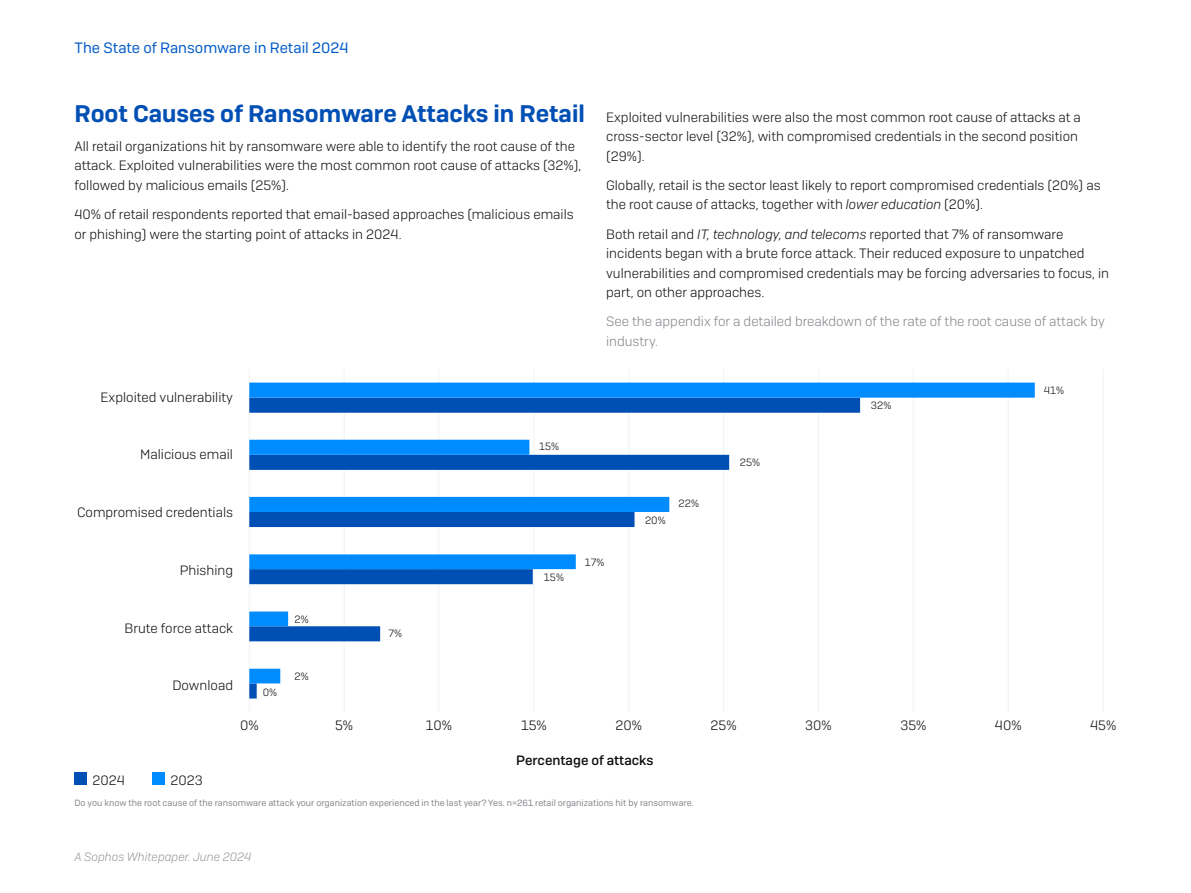
<style>
.page{position:relative;width:1191px;height:893px;background:#fff}
.page>*{position:absolute;margin:0;border:0;box-sizing:border-box;transform-origin:0 0}
.Subheading_1{font:600 24px "Sophos Sans";color:#004fb5}
.t1{font:15px "Sophos Sans";color:#005bc8}
.Body_Copy{font:300 13.5px/19.5px "Sophos Sans";color:#0d0d0e}
.See_the_appendix{font:300 13.5px/19.5px "Sophos Sans";color:#83868b}
.Subheading_4{font:500 13.5px "Sophos Sans";color:#0d0d0e}
.t2{font:italic 300 12px "Sophos Sans";color:#96989c}
.Body_Copy-2{font:300 10.5px "Sophos Sans";color:#0c0d0c}
.Body_Copy-3{font:300 10.5px "Sophos Sans";color:#0d0d0e}
.Note{font:9px "Sophos Sans";color:#83868b}
.s1{font-style:italic}
</style>
<div class="page">
<hr style="left:1102px;top:369px;width:1px;height:343px;background:#f0f2f4">
<hr style="left:1008px;top:369px;width:1px;height:343px;background:#f0f2f4">
<hr style="left:913px;top:369px;width:1px;height:343px;background:#f0f2f4">
<hr style="left:818px;top:369px;width:1px;height:343px;background:#f0f2f4">
<hr style="left:723px;top:369px;width:1px;height:343px;background:#f0f2f4">
<hr style="left:628px;top:369px;width:1px;height:343px;background:#f0f2f4">
<hr style="left:533px;top:369px;width:1px;height:343px;background:#f0f2f4">
<hr style="left:438px;top:369px;width:1px;height:343px;background:#f0f2f4">
<hr style="left:344px;top:369px;width:1px;height:343px;background:#f0f2f4">
<hr style="left:249px;top:369px;width:1px;height:343px;background:#f0f2f4">
<svg style="left:249px;top:383px;width:785px;height:300px"></svg>
<div style="left:74px;top:773px;width:12px;height:12px;background:#004fb5"></div>
<div style="left:152px;top:773px;width:12px;height:12px;background:#008cff"></div>
<p class="t1" style="left:74px;top:39px;width:276px">The State of Ransomware in Retail 2024</p>
<p class="Subheading_1" style="left:74px;top:98px;width:512px">Root Causes of Ransomware Attacks in Retail</p>
<p class="Body_Copy" style="left:74px;top:136px;width:508px">All retail organizations hit by ransomware were able to identify the root cause of the attack. Exploited vulnerabilities were the most common root cause of attacks (32%), followed by malicious emails (25%).</p>
<p class="Body_Copy" style="left:74px;top:204px;width:501px">40% of retail respondents reported that email-based approaches (malicious emails or phishing) were the starting point of attacks in 2024.</p>
<p class="Body_Copy" style="left:101px;top:387px;width:134px">Exploited vulnerability</p>
<p class="Body_Copy" style="left:140px;top:445px;width:94px">Malicious email</p>
<p class="Body_Copy" style="left:77px;top:502px;width:157px">Compromised credentials</p>
<p class="Body_Copy-2" style="left:539px;top:440px;width:21px">15%</p>
<p class="Body_Copy" style="left:606px;top:107px;width:476px">Exploited vulnerabilities were also the most common root cause of attacks at a cross-sector level (32%), with compromised credentials in the second position (29%).</p>
<p class="Body_Copy" style="left:606px;top:175px;width:496px">Globally, retail is the sector least likely to report compromised credentials (20%) as the root cause of attacks, together with <span class="s1">lower education</span> (20%).</p>
<p class="Body_Copy" style="left:606px;top:224px;width:504px">Both retail and <span class="s1">IT, technology, and telecoms</span> reported that 7% of ransomware incidents began with a brute force attack. Their reduced exposure to unpatched vulnerabilities and compromised credentials may be forcing adversaries to focus, in part, on other approaches.</p>
<p class="See_the_appendix" style="left:606px;top:312px;width:500px">See the appendix for a detailed breakdown of the rate of the root cause of attack by industry.</p>
<p class="Body_Copy-2" style="left:645px;top:514px;width:22px">20%</p>
<p class="Body_Copy-2" style="left:678px;top:497px;width:22px">22%</p>
<p class="Body_Copy-2" style="left:740px;top:456px;width:22px">25%</p>
<p class="Body_Copy-2" style="left:871px;top:399px;width:22px">32%</p>
<p class="Body_Copy-3" style="left:1043px;top:384px;width:22px">41%</p>
<p class="Body_Copy" style="left:180px;top:560px;width:55px">Phishing</p>
<p class="Body_Copy" style="left:124px;top:618px;width:110px">Brute force attack</p>
<p class="Body_Copy-2" style="left:295px;top:613px;width:16px">2%</p>
<p class="Body_Copy-2" style="left:388px;top:627px;width:15px">7%</p>
<p class="Body_Copy-2" style="left:544px;top:571px;width:21px">15%</p>
<p class="Body_Copy-2" style="left:585px;top:556px;width:21px">17%</p>
<p class="Body_Copy" style="left:172px;top:675px;width:62px">Download</p>
<p class="Body_Copy-2" style="left:263px;top:686px;width:16px">0%</p>
<p class="Body_Copy-2" style="left:295px;top:670px;width:16px">2%</p>
<p class="Body_Copy" style="left:240px;top:716px;width:20px">0%</p>
<p class="Body_Copy" style="left:335px;top:716px;width:20px">5%</p>
<p class="Body_Copy" style="left:426px;top:716px;width:28px">10%</p>
<p class="Body_Copy" style="left:521px;top:716px;width:27px">15%</p>
<p class="Body_Copy" style="left:615px;top:716px;width:28px">20%</p>
<p class="Body_Copy" style="left:710px;top:716px;width:28px">25%</p>
<p class="Body_Copy" style="left:805px;top:716px;width:28px">30%</p>
<p class="Body_Copy" style="left:900px;top:716px;width:28px">35%</p>
<p class="Body_Copy" style="left:995px;top:716px;width:28px">40%</p>
<p class="Body_Copy" style="left:1090px;top:716px;width:28px">45%</p>
<p class="Subheading_4" style="left:516px;top:752px;width:139px">Percentage of attacks</p>
<p class="Body_Copy" style="left:92px;top:770px;width:34px">2024</p>
<p class="Body_Copy" style="left:170px;top:770px;width:34px">2023</p>
<p class="Note" style="left:74px;top:798px;width:621px">Do you know the root cause of the ransomware attack your organization experienced in the last year? Yes. n=261 retail organizations hit by ransomware.</p>
<p class="t2" style="left:74px;top:850px;width:178px">A Sophos Whitepaper. June 2024</p>
</div>
